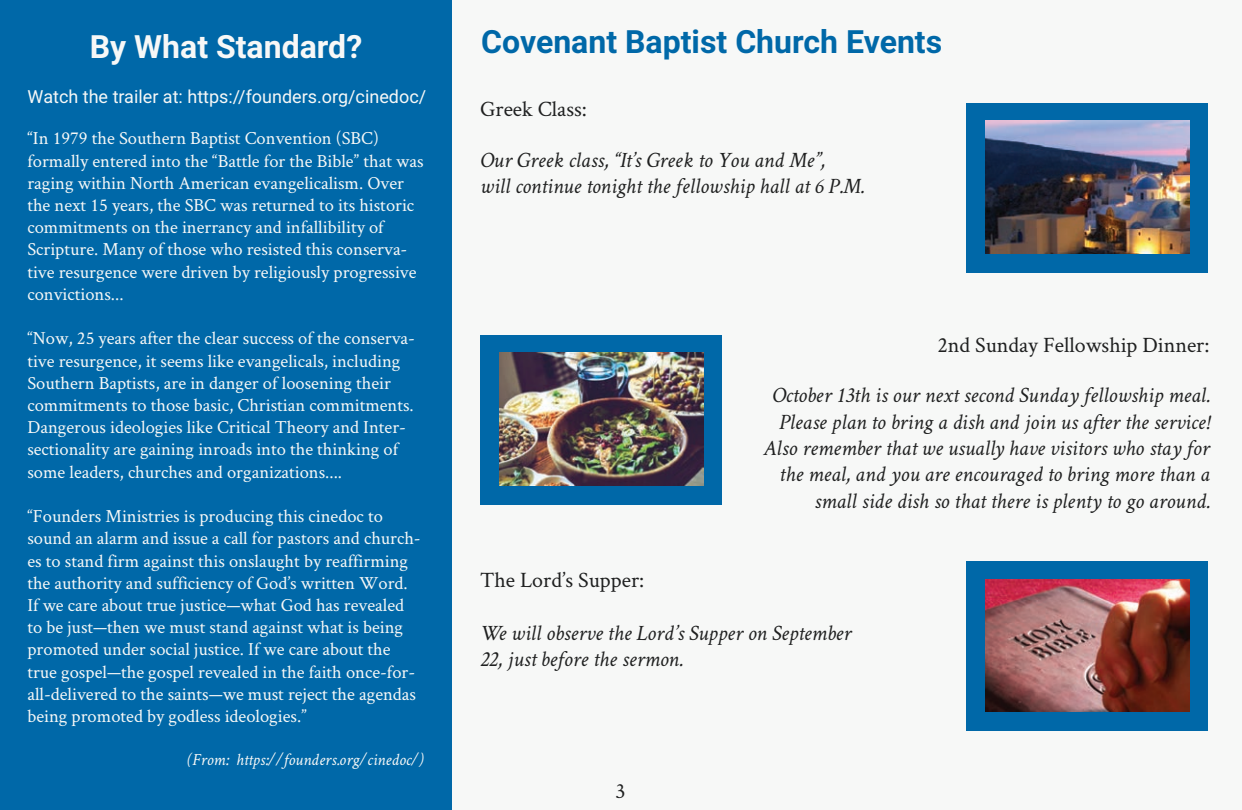
<style>
.page{position:relative;width:1242px;height:810px;background:#fff}
.page>*{position:absolute;margin:0;border:0;box-sizing:border-box;transform-origin:0 0}
.t1{font:700 32px "Roboto";color:#0068a8}
.t2{font:700 32px "Roboto";color:#f7f8f7}
.t3{font:italic 22px/26.4px "Crimson Text";color:#1f2020}
.t4{font:22px "Crimson Text";color:#1f2020}
.t5{font:18.4px/22.2px "Crimson Text";color:#f7f8f7}
.t6{font:18px "Roboto";color:#f7f8f7}
.t7{font:italic 17px "Crimson Text";color:#f7f8f7}
</style>
<div class="page">
<div style="left:0;top:0;width:1241px;height:809px;background:#f7f8f7"></div>
<div style="left:0;top:0;width:451px;height:809px;background:#0068a8"></div>
<div style="left:966px;top:103px;width:241px;height:169px;background:#0068a8"></div>
<img style="left:985px;top:120px;width:204px;height:133px">
<div style="left:480px;top:335px;width:241px;height:169px;background:#0068a8"></div>
<img style="left:499px;top:353px;width:204px;height:132px">
<div style="left:966px;top:561px;width:241px;height:170px;background:#0068a8"></div>
<img style="left:985px;top:579px;width:204px;height:132px">
<h1 class="t2" style="left:90px;top:24px;width:274px">By What Standard?</h1>
<p class="t6" style="left:28px;top:84px;width:400px">Watch the trailer at: https://founders.org/cinedoc/</p>
<p class="t5" style="left:27px;top:127px;width:397px">“In 1979 the Southern Baptist Convention (SBC) formally entered into the “Battle for the Bible” that was raging within North American evangelicalism. Over the next 15 years, the SBC was returned to its historic commitments on the inerrancy and infallibility of Scripture. Many of those who resisted this conserva&shy;tive resurgence were driven by religiously progressive convictions...</p>
<p class="t5" style="left:27px;top:326px;width:389px">“Now, 25 years after the clear success of the conserva&shy;tive resurgence, it seems like evangelicals, including Southern Baptists, are in danger of loosening their commitments to those basic, Christian commitments.<br>Dangerous ideologies like Critical Theory and Inter&shy;sectionality are gaining inroads into the thinking of some leaders, churches and organizations....</p>
<p class="t5" style="left:27px;top:504px;width:395px">“Founders Ministries is producing this cinedoc to sound an alarm and issue a call for pastors and church&shy;es to stand firm against this onslaught by reaffirming the authority and sufficiency of God’s written Word.<br>If we care about true justice—what God has revealed to be just—then we must stand against what is being promoted under social justice. If we care about the true gospel—the gospel revealed in the faith once-for&shy;all-delivered to the saints—we must reject the agendas being promoted by godless ideologies.”</p>
<p class="t7" style="left:187px;top:749px;width:238px">(From: https://founders.org/cinedoc/)</p>
<h1 class="t1" style="left:481px;top:19px;width:462px">Covenant Baptist Church Events</h1>
<p class="t4" style="left:480px;top:94px;width:108px">Greek Class:</p>
<p class="t3" style="left:480px;top:147px;width:385px">Our Greek class, “It’s Greek to You and Me”,<br>will continue tonight the fellowship hall at 6 P.M.</p>
<p class="t4" style="left:937px;top:329px;width:273px">2nd Sunday Fellowship Dinner:</p>
<p class="t3" style="left:763px;top:382px;width:448px;text-align:right">October 13th is our next second Sunday fellowship meal.<br>Please plan to bring a dish and join us after the service!<br>Also remember that we usually have visitors who stay for the meal, and you are encouraged to bring more than a small side dish so that there is plenty to go around.</p>
<p class="t4" style="left:480px;top:565px;width:166px">The Lord’s Supper:</p>
<p class="t3" style="left:480px;top:619px;width:372px">We will observe the Lord’s Supper on September<br>22, just before the sermon.</p>
<p class="t4" style="left:615px;top:775px;width:12px">3</p>
</div>
